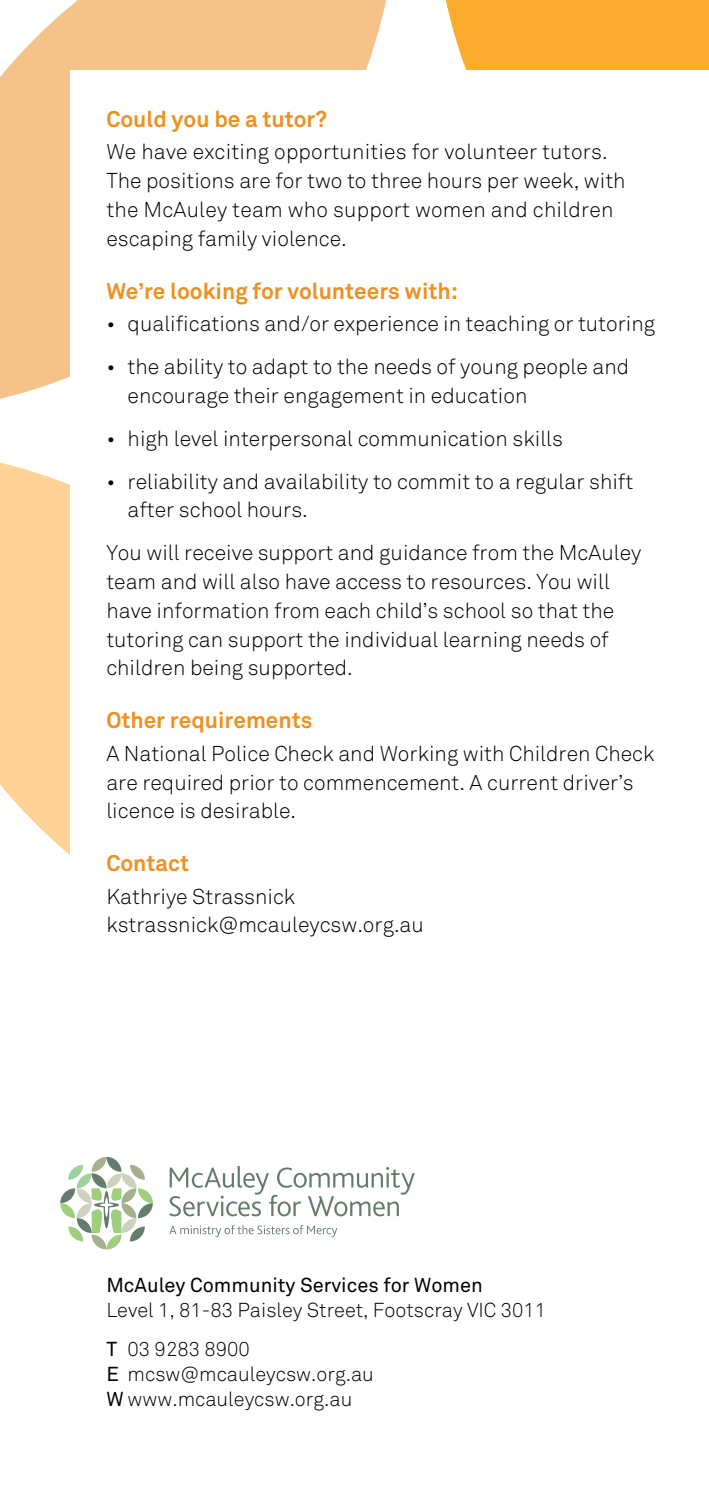
<style>
.page{position:relative;width:709px;height:1489px;background:#fff}
.page>*{position:absolute;margin:0;border:0;box-sizing:border-box;transform-origin:0 0}
.t1{font:700 22.5px "Akkurat";color:#ec9123}
.t2{font:300 21.25px/28.8px "Akkurat";color:#000}
.t3{font:300 20px/39.2px "Akkurat";color:#000}
.t4{font:20px "Akkurat";color:#000}
.s1{font-weight:400}
</style>
<div class="page">
<svg style="left:0;top:0;width:386px;height:399px;background:#f5c895"></svg>
<div style="left:446px;top:0;width:263px;height:70px;background:#fbac2e"></div>
<svg style="left:0;top:462px;width:70px;height:393px;background:#ffd7a0"></svg>
<div style="left:71px;top:71px;width:638px;height:1417px;background:#fff"></div>
<svg style="left:60px;top:1156px;width:93px;height:93px"></svg>
<svg style="left:169px;top:1166px;width:246px;height:50px"></svg>
<svg style="left:169px;top:1225px;width:168px;height:12px"></svg>
<p class="t1" style="left:106px;top:105px;width:222px">Could you be a tutor?</p>
<p class="t2" style="left:106px;top:138px;width:521px">We have exciting opportunities for volunteer tutors.<br>The positions are for two to three hours per week, with the McAuley team who support women and children escaping family violence.</p>
<p class="t1" style="left:106px;top:276px;width:353px">We’re looking for volunteers with:</p>
<p class="t2" style="left:106px;top:309px;width:550px">• qualifications and/or experience in teaching or tutoring</p>
<p class="t2" style="left:128px;top:352px;width:503px;text-indent:-21px">• the ability to adapt to the needs of young people and encourage their engagement in education</p>
<p class="t2" style="left:106px;top:424px;width:458px">• high level interpersonal communication skills</p>
<p class="t2" style="left:128px;top:467px;width:507px;text-indent:-21px">• reliability and availability to commit to a regular shift after school hours.</p>
<p class="t2" style="left:106px;top:539px;width:536px">You will receive support and guidance from the McAuley team and will also have access to resources. You will have information from each child’s school so that the tutoring can support the individual learning needs of children being supported.</p>
<p class="t1" style="left:106px;top:706px;width:208px">Other requirements</p>
<p class="t2" style="left:106px;top:739px;width:549px">A National Police Check and Working with Children Check are required prior to commencement. A current driver’s licence is desirable.</p>
<p class="t1" style="left:106px;top:849px;width:84px">Contact</p>
<p class="t2" style="left:106px;top:882px;width:319px">Kathriye Strassnick kstrassnick@mcauleycsw.org.au</p>
<p class="t4" style="left:106px;top:1272px;width:378px">McAuley Community Services for Women</p>
<p class="t3" style="left:106px;top:1290px;width:441px">Level 1, 81-83 Paisley Street, Footscray VIC 3011<br><span class="s1">T</span> 03 9283 8900</p>
<p class="t3" style="left:106px;top:1361px;width:269px;line-height:25px"><span class="s1">E</span> mcsw@mcauleycsw.org.au<br><span class="s1">W</span> www.mcauleycsw.org.au</p>
</div>
